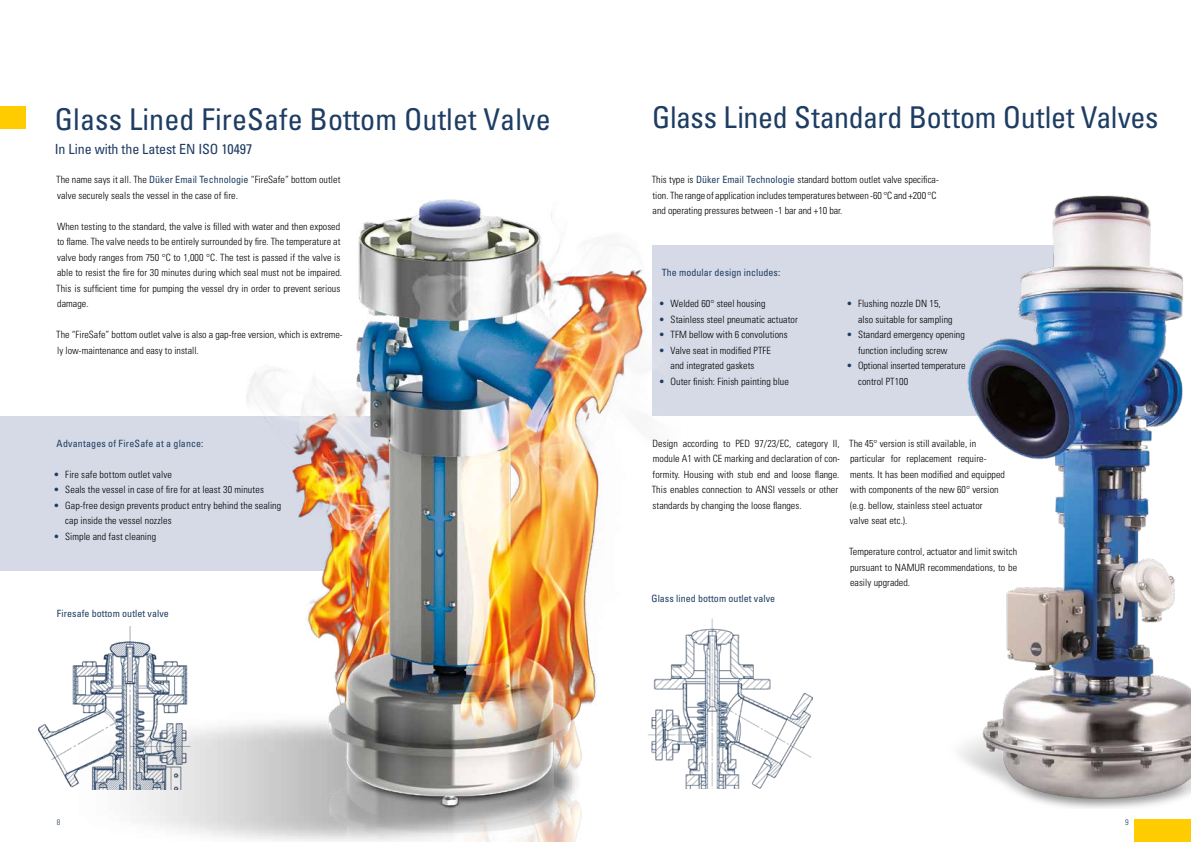
<style>
.page{position:relative;width:1191px;height:842px;background:#fff}
.page>*{position:absolute;margin:0;border:0;box-sizing:border-box;transform-origin:0 0}
.t1{font:condensed 30px "Univers LT Std";letter-spacing:.005em;color:#1e3d63}
.t2{font:condensed 14px "Univers LT Std";letter-spacing:-.005em;color:#1e3d63}
.t3{font:300 condensed 10px/15.5px "Univers LT Std";letter-spacing:.005em;color:#000}
.t4{font:condensed 10px "Univers LT Std";letter-spacing:.005em;color:#1e3d63}
.t5{font:300 condensed 8px "Univers LT Std";color:#1e3d63}
.s1{font-weight:400;color:#1e3d63}
.s2{color:#1e3d63}
</style>
<div class="page">
<div style="left:1134px;top:819px;width:57px;height:23px;background:#fc0"></div>
<div style="left:652px;top:245px;width:411px;height:171px;background:#d6dae7"></div>
<div style="left:0;top:106px;width:26px;height:23px;background:#fc0"></div>
<img style="left:959px;top:195px;width:232px;height:613px">
<img style="left:0;top:199px;width:647px;height:643px">
<img style="left:611px;top:617px;width:201px;height:171px">
<h1 class="t1" style="left:55px;top:100px;width:497px">Glass Lined FireSafe Bottom Outlet Valve</h1>
<h2 class="t2" style="left:55px;top:140px;width:199px">In Line with the Latest EN ISO 10497</h2>
<p class="t3" style="left:56px;top:172px;width:286px">The name says it all. The <span class="s1">Düker Email Technologie</span> “FireSafe” bottom outlet valve securely seals the vessel in the case of fire.</p>
<p class="t3" style="left:56px;top:218px;width:287px">When testing to the standard, the valve is filled with water and then exposed to flame. The valve needs to be entirely surrounded by fire. The temperature at valve body ranges from 750 °C to 1,000 °C. The test is passed if the valve is able to resist the fire for 30 minutes during which seal must not be impaired.<br>This is sufficient time for pumping the vessel dry in order to prevent serious damage.</p>
<p class="t3" style="left:56px;top:327px;width:288px">The “FireSafe” bottom outlet valve is also a gap-free version, which is extreme&shy;ly low-maintenance and easy to install.</p>
<p class="t4" style="left:57px;top:437px;width:148px">Advantages of FireSafe at a glance:</p>
<p class="t3" style="left:54px;top:466px;width:120px"><span class="s2">•</span> Fire safe bottom outlet valve</p>
<p class="t3" style="left:54px;top:482px;width:212px"><span class="s2">•</span> Seals the vessel in case of fire for at least 30 minutes</p>
<p class="t3" style="left:65px;top:497px;width:218px;text-indent:-12px"><span class="s2">•</span> Gap-free design prevents product entry behind the sealing cap inside the vessel nozzles</p>
<p class="t3" style="left:54px;top:528px;width:104px"><span class="s2">•</span> Simple and fast cleaning</p>
<p class="t4" style="left:57px;top:607px;width:113px">Firesafe bottom outlet valve</p>
<h1 class="t1" style="left:652px;top:98px;width:508px">Glass Lined Standard Bottom Outlet Valves</h1>
<p class="t3" style="left:652px;top:172px;width:288px">This type is <span class="s1">Düker Email Technologie</span> standard bottom outlet valve specifica&shy;tion. The range of application includes temperatures between -60 °C and +200 °C and operating pressures between -1 bar and +10 bar.</p>
<p class="t4" style="left:662px;top:266px;width:120px">The modular design includes:</p>
<p class="t3" style="left:659px;top:296px;width:108px"><span class="s2">•</span> Welded 60° steel housing</p>
<p class="t3" style="left:659px;top:311px;width:140px"><span class="s2">•</span> Stainless steel pneumatic actuator</p>
<p class="t3" style="left:659px;top:327px;width:130px"><span class="s2">•</span> TFM bellow with 6 convolutions</p>
<p class="t3" style="left:659px;top:342px;width:113px;text-align:center"><span class="s2">•</span> Valve seat in modified PTFE and integrated gaskets</p>
<p class="t3" style="left:659px;top:373px;width:131px"><span class="s2">•</span> Outer finish: Finish painting blue</p>
<p class="t3" style="left:858px;top:296px;width:96px;text-indent:-12px"><span class="s2">•</span> Flushing nozzle DN 15, also suitable for sampling</p>
<p class="t3" style="left:846px;top:327px;width:120px;text-align:center"><span class="s2">•</span> Standard emergency opening function including screw</p>
<p class="t3" style="left:858px;top:358px;width:109px;text-indent:-12px"><span class="s2">•</span> Optional inserted temperature control PT100</p>
<p class="t3" style="left:652px;top:435px;width:190px">Design according to PED 97/23/EC, category II, module A1 with CE marking and declaration of con&shy;formity. Housing with stub end and loose flange.<br>This enables connection to ANSI vessels or other standards by changing the loose flanges.</p>
<p class="t4" style="left:651px;top:592px;width:125px">Glass lined bottom outlet valve</p>
<p class="t3" style="left:849px;top:435px;width:157px">The 45° version is still available, in particular for replacement require&shy;ments. It has been modified and equipped with components of the new 60° version (e.g. bellow, stainless steel actuator<br>valve seat etc.).</p>
<p class="t3" style="left:849px;top:544px;width:169px;text-align:justify">Temperature control, actuator and limit switch pursuant to NAMUR recommendations, to be easily upgraded.</p>
<p class="t5" style="left:57px;top:817px;width:5px">8</p>
<p class="t5" style="left:1125px;top:817px;width:5px">9</p>
</div>
